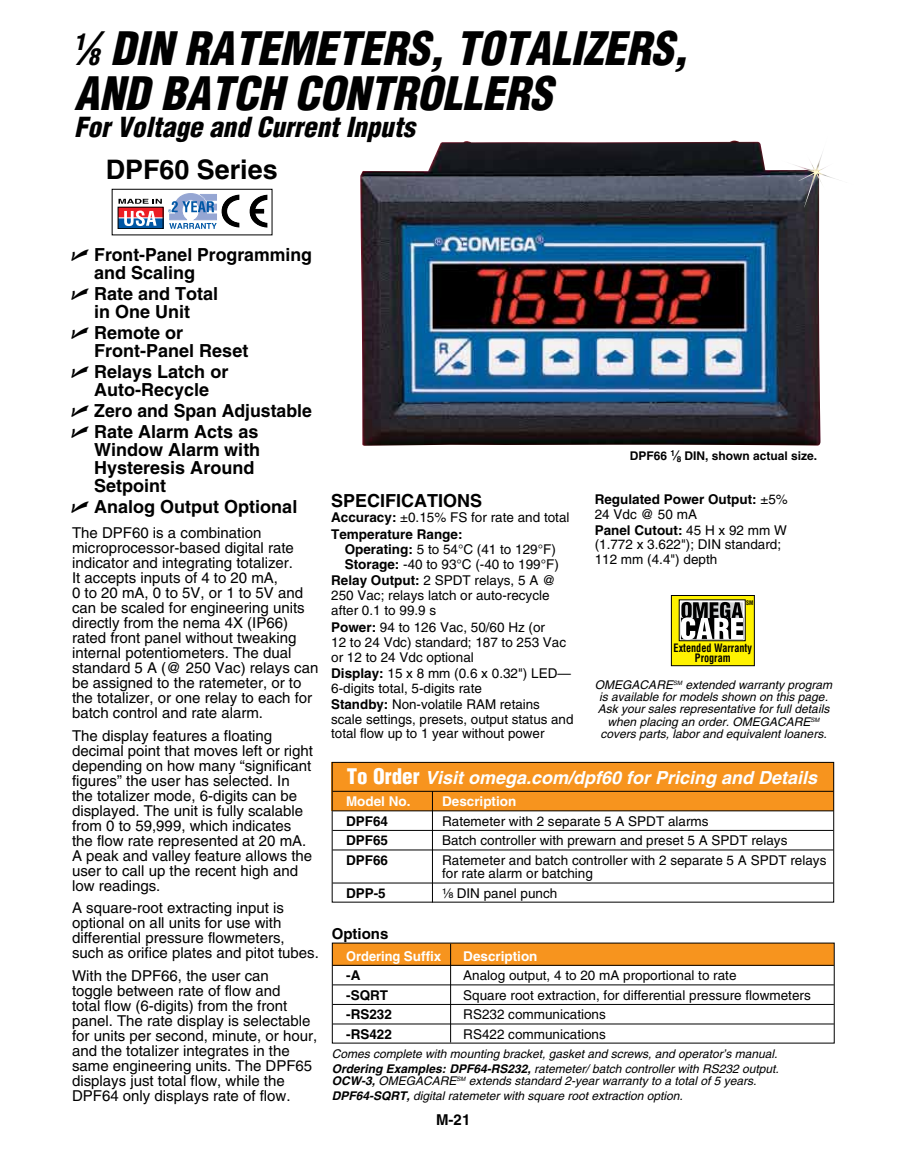
<style>
.page{position:relative;width:905px;height:1168px;background:#fff}
.page>*{position:absolute;margin:0;border:0;box-sizing:border-box;transform-origin:0 0}
.t1{font:italic 900 condensed 45px/45px "Helvetica";letter-spacing:.055em;color:#000}
.t2{font:italic 900 condensed 27px "Helvetica";color:#000}
.t3{font:700 26.85px "Helvetica";color:#000}
.t4{font:700 18px/18px "Helvetica";color:#000}
.t5{font:italic 700 18px "Helvetica";color:#fff}
.t6{font:15px/15px "Helvetica";color:#000}
.t7{font:700 15px "Helvetica";color:#000}
.t8{font:13.5px/15px "Helvetica";color:#000}
.t9{font:700 13.5px/16.5px "Helvetica";color:#000}
.t10{font:700 13.5px "Helvetica";color:#fff}
.t11{font:700 13.5px "Helvetica";color:#fff;scale:.95 1}
.t12{font:italic 12px/12.3px "Helvetica";color:#000}
.t13{font:700 12px "Helvetica";color:#000}
.t14{font:700 condensed 11.4px/10.2px "Helvetica";color:#000;text-align:center;scale:.9 1}
.t15{font:700 condensed 6.15px "Helvetica";color:#000;scale:.9 1}
.s1{font-size:22.5px}
.s2{font-family:"Universal Newswith Comm Pi";font-weight:400}
.s3{font-weight:400}
.s4{font-weight:700}
.s5{font-size:13.5px}
.s6{font-weight:900;font-style:normal;font-stretch:condensed;font-size:21px}
.s7{font-family:"Helvetica Fraction"}
</style>
<div class="page">
<div style="left:331px;top:762px;width:502px;height:49px;background:#f7941e"></div>
<hr style="left:332px;top:791px;width:501px;height:1px;background:#000">
<hr style="left:332px;top:810px;width:501px;height:1px;background:#000">
<hr style="left:332px;top:830px;width:501px;height:1px;background:#000">
<hr style="left:332px;top:849px;width:501px;height:1px;background:#000">
<hr style="left:332px;top:882px;width:501px;height:1px;background:#000">
<div style="left:332px;top:762px;width:502px;height:140px;border:1px solid #000"></div>
<hr style="left:432px;top:791px;width:1px;height:111px;background:#000">
<div style="left:118px;top:207px;width:45px;height:11px;background:#ed1d24"></div>
<div style="left:118px;top:218px;width:45px;height:11px;background:#0057a5"></div>
<hr style="left:118px;top:218px;width:45px;height:1px;background:#fff">
<svg style="left:124px;top:211px;width:32px;height:15px"></svg>
<svg style="left:118px;top:199px;width:44px;height:5px"></svg>
<div style="left:118px;top:207px;width:45px;height:22px;border:1px solid #000"></div>
<svg style="left:168px;top:193px;width:99px;height:36px"></svg>
<div style="left:671px;top:595px;width:83px;height:71px;background:#fff200"></div>
<div style="left:671px;top:595px;width:83px;height:71px;border:1px solid #000"></div>
<svg style="left:678px;top:599px;width:67px;height:42px"></svg>
<svg style="left:681px;top:602px;width:62px;height:38px;background:#7f7f7f"></svg>
<div style="left:332px;top:943px;width:502px;height:22px;background:#f7941e"></div>
<hr style="left:333px;top:965px;width:500px;height:1px;background:#000">
<hr style="left:333px;top:984px;width:500px;height:1px;background:#000">
<hr style="left:333px;top:1004px;width:500px;height:1px;background:#000">
<hr style="left:333px;top:1023px;width:500px;height:1px;background:#000">
<hr style="left:450px;top:944px;width:1px;height:98px;background:#000">
<img style="left:360px;top:140px;width:460px;height:306px">
<img style="left:781px;top:140px;width:57px;height:67px">
<h1 class="t1" style="left:74px;top:26px;width:615px"><sup>1</sup>⁄<span class="s1">8</span> DIN RATEMETERS, TOTAL IZERS,<br>AND BATCH CONTROLLERS</h1>
<h2 class="t2" style="left:74px;top:110px;width:343px">FOR VOLTAGE AND CURRENT INPUTS</h2>
<h3 class="t3" style="left:106px;top:153px;width:173px">DPF60 Series</h3>
<p class="t4" style="left:94px;top:245px;width:219px;text-indent:-23px"><span class="s2">U</span> Front-Panel Programming and Scaling</p>
<p class="t4" style="left:71px;top:284px;width:149px;text-align:center"><span class="s2">U</span> Rate and Total in One Unit</p>
<p class="t4" style="left:94px;top:323px;width:156px;text-indent:-23px"><span class="s2">U</span> Remote or<br>Front-Panel Reset</p>
<p class="t4" style="left:71px;top:362px;width:159px;text-align:center"><span class="s2">U</span> Relays Latch or<br>Auto-Recycle</p>
<p class="t4" style="left:71px;top:400px;width:242px;line-height:21px"><span class="s2">U</span> Zero and Span Adjustable<br><span class="s2">U</span> Rate Alarm Acts as</p>
<p class="t4" style="left:94px;top:440px;width:168px">Window Alarm with<br>Hysteresis Around<br>Setpoint</p>
<p class="t4" style="left:71px;top:497px;width:228px"><span class="s2">U</span> Analog Output Optional</p>
<p class="t6" style="left:72px;top:525px;width:248px">The DPF60 is a combination microprocessor-based digital rate indicator and integrating totalizer.<br>It accepts inputs of 4 to 20 mA,<br>0 to 20 mA, 0 to 5V, or 1 to 5V and can be scaled for engineering units directly from the nema 4X (IP66) rated front panel without tweaking internal potentiometers. The dual standard 5 A (@ 250 Vac) relays can be assigned to the ratemeter, or to the totalizer, or one relay to each for batch control and rate alarm.</p>
<p class="t6" style="left:72px;top:728px;width:242px">The display features a floating decimal point that moves left or right depending on how many “significant figures” the user has selected. In the totalizer mode, 6-digits can be displayed. The unit is fully scalable from 0 to 59,999, which indicates the flow rate represented at 20 mA.<br>A peak and valley feature allows the user to call up the recent high and low readings.</p>
<p class="t6" style="left:72px;top:900px;width:248px">A square-root extracting input is optional on all units for use with differential pressure flowmeters, such as orifice plates and pitot tubes.</p>
<p class="t6" style="left:72px;top:968px;width:247px">With the DPF66, the user can<br>toggle between rate of flow and<br>total flow (6-digits) from the front panel. The rate display is selectable for units per second, minute, or hour, and the totalizer integrates in the same engineering units. The DPF65 displays just total flow, while the DPF64 only displays rate of flow.</p>
<p class="t4" style="left:331px;top:491px;width:153px">SPECIFICATIONS</p>
<p class="t9" style="left:331px;top:509px;width:240px">Accuracy: <span class="s3">±0.15% FS for rate and total<br></span>Temperature Range:</p>
<p class="t8" style="left:345px;top:541px;width:216px"><span class="s4">Operating:</span> 5 to 54°C (41 to 129°F)<br><span class="s4">Storage:</span> -40 to 93°C (-40 to 199°F)</p>
<p class="t8" style="left:331px;top:573px;width:226px"><span class="s4">Relay Output:</span> 2 SPDT relays, 5 A @<br>250 Vac; relays latch or auto-recycle after 0.1 to 99.9 s</p>
<p class="t8" style="left:331px;top:619px;width:236px"><span class="s4">Power:</span> 94 to 126 Vac, 50/60 Hz (or<br>12 to 24 Vdc) standard; 187 to 253 Vac or 12 to 24 Vdc optional</p>
<p class="t8" style="left:331px;top:665px;width:241px;line-height:15.6px"><span class="s4">Display:</span> 15 x 8 mm (0.6 x 0.32") LED—<br>6-digits total, 5-digits rate<br><span class="s4">Standby:</span> Non-volatile ram retains</p>
<p class="t8" style="left:331px;top:711px;width:244px;line-height:14.5px">scale settings, presets, output status and total flow up to 1 year without power</p>
<p class="t13" style="left:630px;top:449px;width:189px">DPF66 <sup>1</sup><span class="s5">⁄</span><sub>8</sub> DIN, shown actual size.</p>
<p class="t9" style="left:594px;top:492px;width:195px;line-height:14.5px">Regulated Power Output: <span class="s3">±5%<br>24 Vdc @ 50 mA</span></p>
<p class="t8" style="left:594px;top:522px;width:194px;line-height:14.5px"><span class="s4">Panel Cutout:</span> 45 H x 92 mm W (1.772 x 3.622"); DIN standard;<br>112 mm (4.4") depth</p>
<p class="t15" style="left:746px;top:598px;width:10px">SM</p>
<p class="t14" style="left:673px;top:642px;width:88px">Extended Warranty<br>Program</p>
<p class="t12" style="left:595px;top:678px;width:239px;text-align:center">OMEGACARE<sup>SM</sup> extended warranty program is available for models shown on this page.<br>Ask your sales representative for full details when placing an order. OMEGACARE<sup>SM </sup>covers parts, labor and equivalent loaners.</p>
<p class="t5" style="left:347px;top:766px;width:472px"><span class="s6">To Order</span> Visit omega.com/dpf60 for Pricing and Details</p>
<p class="t10" style="left:346px;top:793px;width:66px">Model No.</p>
<p class="t10" style="left:442px;top:793px;width:76px">Description</p>
<p class="t9" style="left:346px;top:812px;width:44px">DPF64</p>
<p class="t8" style="left:442px;top:813px;width:268px">Ratemeter with 2 separate 5 A SPDT alarms</p>
<p class="t9" style="left:346px;top:832px;width:44px">DPF65</p>
<p class="t8" style="left:442px;top:833px;width:347px">Batch controller with prewarn and preset 5 A SPDT relays</p>
<p class="t9" style="left:346px;top:852px;width:44px">DPF66</p>
<p class="t8" style="left:442px;top:853px;width:386px;line-height:13.5px">Ratemeter and batch controller with 2 separate 5 A SPDT relays for rate alarm or batching</p>
<p class="t9" style="left:346px;top:885px;width:41px">DPP-5</p>
<p class="t8" style="left:442px;top:886px;width:117px"><span class="s7">¹⁄₈</span> DIN panel punch</p>
<p class="t7" style="left:332px;top:924px;width:58px">Options</p>
<p class="t11" style="left:346px;top:948px;width:102px">Ordering Suffix</p>
<p class="t10" style="left:463px;top:948px;width:76px">Description</p>
<p class="t9" style="left:346px;top:967px;width:16px">-A</p>
<p class="t8" style="left:463px;top:968px;width:275px">Analog output, 4 to 20 mA proportional to rate</p>
<p class="t9" style="left:346px;top:986px;width:43px">-SQRT</p>
<p class="t8" style="left:463px;top:987px;width:349px">Square root extraction, for differential pressure flowmeters</p>
<p class="t9" style="left:346px;top:1006px;width:47px">-RS232</p>
<p class="t8" style="left:463px;top:1007px;width:144px">RS232 communications</p>
<p class="t9" style="left:346px;top:1026px;width:47px">-RS422</p>
<p class="t8" style="left:463px;top:1026px;width:144px">RS422 communications</p>
<p class="t12" style="left:332px;top:1046px;width:448px;line-height:15px">Comes complete with mounting bracket, gasket and screws, and operator’s manual.<br><span class="s4">Ordering Examples: DPF64-RS232,</span> ratemeter/ batch controller with RS232 output.</p>
<p class="t12" style="left:332px;top:1073px;width:426px;line-height:15px"><span class="s4">OCW-3,</span> OMEGACARE<sup>SM</sup> extends standard 2-year warranty to a total of 5 years.<br><span class="s4">DPF64-SQRT,</span> digital ratemeter with square root extraction option.</p>
<p class="t7" style="left:436px;top:1111px;width:36px">M-21</p>
</div>
